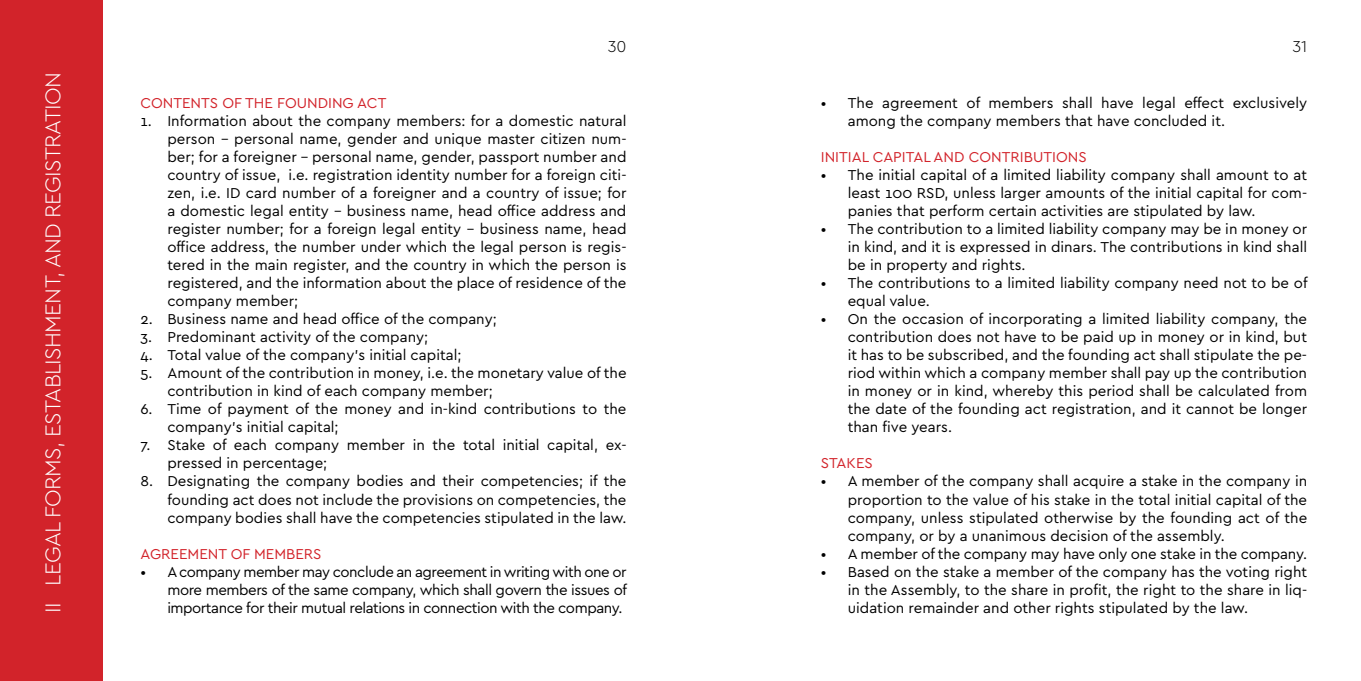
<style>
.page{position:relative;width:1361px;height:681px;background:#fff}
.page>*{position:absolute;margin:0;border:0;box-sizing:border-box;transform-origin:0 0}
.t1{font:300 22.5px "Cera Pro";letter-spacing:-.03em;color:#fff}
.t2{font:300 16.5px "Cera Pro";color:#000}
.t3{font:15px/18px "Cera Pro";color:#000;text-align:justify}
.t4{font:15px "Cera Pro";color:#d2232a}
</style>
<div class="page">
<div style="left:0;top:0;width:102px;height:680px;background:#d2232a"></div>
<h1 class="t1" style="left:38px;top:612px;width:541px;rotate:-90deg">II LEGAL FORMS, ESTABLISHMENT, AND REGISTRATION</h1>
<p class="t2" style="left:608px;top:35px;width:20px">30</p>
<p class="t2" style="left:1292px;top:35px;width:16px">31</p>
<p class="t4" style="left:140px;top:93px;width:247px">CONTENTS OF THE FOUNDING ACT</p>
<p class="t3" style="left:167px;top:111px;width:461px;text-indent:-27px">1. Information about the company members: for a domestic natural person – personal name, gender and unique master citizen num&shy;ber; for a foreigner – personal name, gender, passport number and country of issue, i.e. registration identity number for a foreign citi&shy;zen, i.e. ID card number of a foreigner and a country of issue; for a domestic legal entity – business name, head office address and register number; for a foreign legal entity – business name, head office address, the number under which the legal person is regis&shy;tered in the main register, and the country in which the person is registered, and the information about the place of residence of the company member;</p>
<p class="t3" style="left:140px;top:309px;width:358px">2. Business name and head office of the company;</p>
<p class="t3" style="left:140px;top:327px;width:289px">3. Predominant activity of the company;</p>
<p class="t3" style="left:140px;top:345px;width:322px">4. Total value of the company’s initial capital;</p>
<p class="t3" style="left:167px;top:363px;width:461px;text-indent:-27px">5. Amount of the contribution in money, i.e. the monetary value of the contribution in kind of each company member;</p>
<p class="t3" style="left:167px;top:399px;width:460px;text-indent:-27px">6. Time of payment of the money and in-kind contributions to the company’s initial capital;</p>
<p class="t3" style="left:167px;top:435px;width:461px;text-indent:-27px">7. Stake of each company member in the total initial capital, ex&shy;pressed in percentage;</p>
<p class="t3" style="left:167px;top:471px;width:461px;text-indent:-27px">8. Designating the company bodies and their competencies; if the founding act does not include the provisions on competencies, the company bodies shall have the competencies stipulated in the law.</p>
<p class="t4" style="left:140px;top:543px;width:183px">AGREEMENT OF MEMBERS</p>
<p class="t3" style="left:167px;top:561px;width:461px;text-indent:-27px">• Acompany member may conclude an agreement in writing with one or more members of the same company, which shall govern the issues of importance for their mutual relations in connection with the company.</p>
<p class="t3" style="left:848px;top:93px;width:461px;text-indent:-27px">• The agreement of members shall have legal effect exclusively among the company members that have concluded it.</p>
<p class="t4" style="left:821px;top:147px;width:267px">INITIAL CAPITAL AND CONTRIBUTIONS</p>
<p class="t3" style="left:848px;top:165px;width:461px;text-indent:-27px">• The initial capital of a limited liability company shall amount to at least 100 RSD, unless larger amounts of the initial capital for com&shy;panies that perform certain activities are stipulated by law.</p>
<p class="t3" style="left:848px;top:219px;width:461px;text-indent:-27px">• The contribution to a limited liability company may be in money or in kind, and it is expressed in dinars. The contributions in kind shall be in property and rights.</p>
<p class="t3" style="left:847px;top:273px;width:461px;text-indent:-27px">• The contributions to a limited liability company need not to be of equal value.</p>
<p class="t3" style="left:847px;top:309px;width:461px;text-indent:-27px">• On the occasion of incorporating a limited liability company, the contribution does not have to be paid up in money or in kind, but it has to be subscribed, and the founding act shall stipulate the pe&shy;riod within which a company member shall pay up the contribution in money or in kind, whereby this period shall be calculated from the date of the founding act registration, and it cannot be longer than five years.</p>
<p class="t4" style="left:820px;top:453px;width:54px">STAKES</p>
<p class="t3" style="left:848px;top:471px;width:461px;text-indent:-27px">• A member of the company shall acquire a stake in the company in proportion to the value of his stake in the total initial capital of the company, unless stipulated otherwise by the founding act of the company, or by a unanimous decision of the assembly.</p>
<p class="t3" style="left:821px;top:543px;width:488px">• A member of the company may have only one stake in the company.</p>
<p class="t3" style="left:848px;top:561px;width:461px;text-indent:-27px">• Based on the stake a member of the company has the voting right in the Assembly, to the share in profit, the right to the share in liq&shy;uidation remainder and other rights stipulated by the law.</p>
</div>
